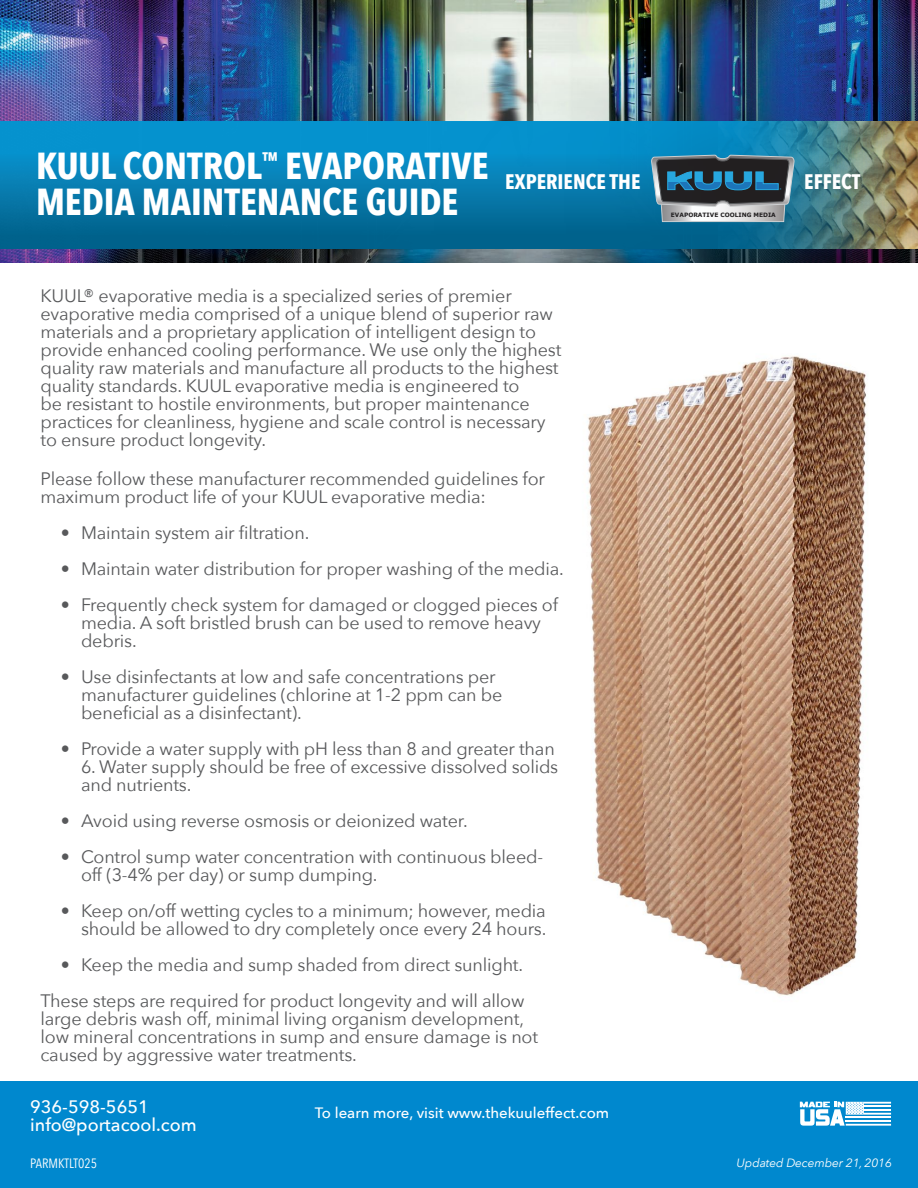
<style>
.page{position:relative;width:918px;height:1188px;background:#fff}
.page>*{position:absolute;margin:0;border:0;box-sizing:border-box;transform-origin:0 0}
.t1{font:700 37.5px "Avenir Next Condensed";color:#fff}
.t2{font:700 21px "Avenir Next Condensed";color:#fff}
.t3{font:18px/18px "Avenir Next";letter-spacing:-.01em;color:#58595b}
.t4{font:500 18px "Avenir Next";color:#fff}
.t5{font:500 15px "Avenir Next";color:#fff}
.t6{font:13.5px "Avenir Next Condensed";color:#fff}
.t7{font:italic 12px "Avenir Next";letter-spacing:-.01em;color:#fff}
.t8{font:700 5.85px "Verdana";color:#231f20}
</style>
<div class="page">
<img style="left:0;top:0;width:918px;height:263px">
<div style="left:0;top:122px;width:854px;height:126px;background:linear-gradient(to bottom,#089cdb,#025f88)"></div>
<img style="left:564px;top:62px;width:354px;height:20px">
<img style="left:431px;top:82px;width:487px;height:181px">
<img style="left:588px;top:356px;width:278px;height:640px">
<div style="left:0;top:1081px;width:918px;height:107px;background:#0088ce"></div>
<svg style="left:800px;top:1102px;width:91px;height:24px"></svg>
<p class="t1" style="left:36px;top:143px;width:454px">KUUL CONTROL<sup>™</sup> EVAPORATIVE</p>
<p class="t1" style="left:36px;top:179px;width:424px">MEDIA MAINTENANCE GUIDE</p>
<p class="t2" style="left:505px;top:168px;width:137px">EXPERIENCE THE</p>
<p class="t2" style="left:804px;top:168px;width:58px">EFFECT</p>
<p class="t8" style="left:671px;top:210px;width:107px">EVAPORATIVE COOLING MEDIA</p>
<p class="t3" style="left:40px;top:286px;width:522px">KUUL® evaporative media is a specialized series of premier evaporative media comprised of a unique blend of superior raw materials and a proprietary application of intelligent design to provide enhanced cooling performance. We use only the highest quality raw materials and manufacture all products to the highest quality standards. KUUL evaporative media is engineered to<br>be resistant to hostile environments, but proper maintenance practices for cleanliness, hygiene and scale control is necessary to ensure product longevity.</p>
<p class="t3" style="left:40px;top:469px;width:506px">Please follow these manufacturer recommended guidelines for maximum product life of your KUUL evaporative media:</p>
<p class="t3" style="left:61px;top:523px;width:250px">• Maintain system air filtration.</p>
<p class="t3" style="left:61px;top:559px;width:505px">• Maintain water distribution for proper washing of the media.</p>
<p class="t3" style="left:81px;top:595px;width:479px;text-indent:-20px">• Frequently check system for damaged or clogged pieces of media. A soft bristled brush can be used to remove heavy debris.</p>
<p class="t3" style="left:81px;top:667px;width:423px;text-indent:-20px">• Use disinfectants at low and safe concentrations per manufacturer guidelines (chlorine at 1-2 ppm can be beneficial as a disinfectant).</p>
<p class="t3" style="left:61px;top:739px;width:496px">• Provide a water supply with pH less than 8 and greater than</p>
<p class="t3" style="left:81px;top:757px;width:479px">6. Water supply should be free of excessive dissolved solids and nutrients.</p>
<p class="t3" style="left:61px;top:811px;width:409px">• Avoid using reverse osmosis or deionized water.</p>
<p class="t3" style="left:81px;top:847px;width:464px;text-indent:-20px">• Control sump water concentration with continuous bleed&shy;off (3-4% per day) or sump dumping.</p>
<p class="t3" style="left:61px;top:901px;width:487px;text-align:right">• Keep on/off wetting cycles to a minimum; however, media should be allowed to dry completely once every 24 hours.</p>
<p class="t3" style="left:61px;top:955px;width:464px">• Keep the media and sump shaded from direct sunlight.</p>
<p class="t3" style="left:40px;top:991px;width:499px">These steps are required for product longevity and will allow large debris wash off, minimal living organism development, low mineral concentrations in sump and ensure damage is not caused by aggressive water treatments.</p>
<p class="t4" style="left:30px;top:1092px;width:120px">936-598-5651</p>
<p class="t4" style="left:30px;top:1110px;width:168px">info@portacool.com</p>
<p class="t5" style="left:315px;top:1100px;width:296px">To learn more, visit www.thekuuleffect.com</p>
<p class="t6" style="left:30px;top:1152px;width:69px">PARMKTLT025</p>
<p class="t7" style="left:737px;top:1153px;width:157px">Updated December 21, 2016</p>
</div>
